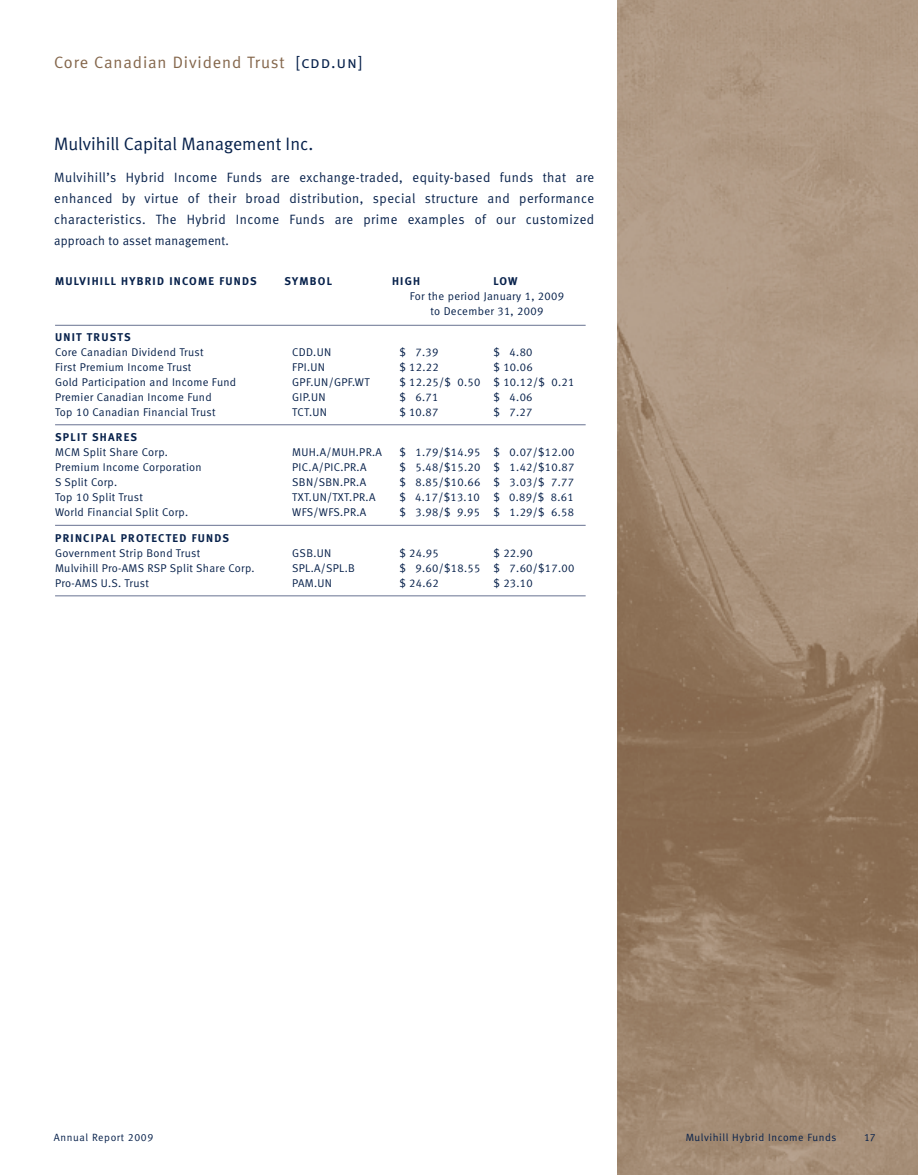
<style>
.page{position:relative;width:918px;height:1175px;background:#fff}
.page>*{position:absolute;margin:0;border:0;box-sizing:border-box;transform-origin:0 0}
.t1{font:18px "Meta Normal";color:#07214b}
.t2{font:16.5px "Meta Normal LF";letter-spacing:.055em;color:#84664b}
.t3{font:13.5px/21px "Meta Normal LF";letter-spacing:.04em;color:#07214b;text-align:justify}
.t4{font:12.75px "Meta Normal LF";letter-spacing:.015em;color:#07214b}
.t5{font:11.25px/15px "Meta Normal LF";letter-spacing:.03em;color:#07214b;text-align:center}
.t6{font:11.25px "Meta Bold LF";letter-spacing:.11em;color:#07214b}
.t7{font:10.5px "Meta Normal LF";letter-spacing:.055em;color:#07214b}
.s1{font-family:"Meta Normal LF Caps";color:#07214b}
</style>
<div class="page">
<img style="left:618px;top:0;width:300px;height:1174px">
<hr style="left:55px;top:325px;width:531px;height:1px;background:#687291">
<hr style="left:55px;top:424px;width:531px;height:1px;background:#687291">
<hr style="left:55px;top:525px;width:531px;height:1px;background:#687291">
<hr style="left:55px;top:595px;width:531px;height:1px;background:#687291">
<h2 class="t2" style="left:54px;top:57px;width:310px">Core Canadian Dividend Trust <span class="s1">[cdd.un]</span></h2>
<h1 class="t1" style="left:54px;top:138px;width:261px">Mulvihill Capital Management Inc.</h1>
<p class="t3" style="left:54px;top:168px;width:541px">Mulvihill’s Hybrid Income Funds are exchange-traded, equity-based funds that are enhanced by virtue of their broad distribution, special structure and performance characteristics. The Hybrid Income Funds are prime examples of our customized</p>
<p class="t4" style="left:54px;top:236px;width:176px">approach to asset management.</p>
<p class="t6" style="left:55px;top:277px;width:203px">MULVIHILL HYBRID INCOME FUNDS</p>
<p class="t6" style="left:285px;top:277px;width:49px">SYMBOL</p>
<p class="t6" style="left:392px;top:277px;width:30px">HIGH</p>
<p class="t6" style="left:493px;top:277px;width:26px">LOW</p>
<p class="t5" style="left:410px;top:290px;width:156px">For the period January 1, 2009 to December 31, 2009</p>
<p class="t6" style="left:55px;top:333px;width:77px">UNIT TRUSTS</p>
<p class="t5" style="left:55px;top:345px;width:150px">Core Canadian Dividend Trust</p>
<p class="t5" style="left:292px;top:345px;width:40px">CDD.UN</p>
<p class="t5" style="left:399px;top:345px;width:41px">$ 7.39</p>
<p class="t5" style="left:493px;top:345px;width:41px">$ 4.80</p>
<p class="t5" style="left:55px;top:360px;width:138px">First Premium Income Trust</p>
<p class="t5" style="left:292px;top:360px;width:34px">FPI.UN</p>
<p class="t5" style="left:399px;top:360px;width:41px">$ 12.22</p>
<p class="t5" style="left:493px;top:360px;width:41px">$ 10.06</p>
<p class="t5" style="left:55px;top:375px;width:183px">Gold Participation and Income Fund</p>
<p class="t5" style="left:292px;top:375px;width:79px">GPF.UN/GPF.WT</p>
<p class="t5" style="left:399px;top:375px;width:177px">$ 12.25/$ 0.50 $ 10.12/$ 0.21</p>
<p class="t5" style="left:55px;top:390px;width:158px">Premier Canadian Income Fund</p>
<p class="t5" style="left:292px;top:390px;width:35px">GIP.UN</p>
<p class="t5" style="left:399px;top:390px;width:41px">$ 6.71</p>
<p class="t5" style="left:493px;top:390px;width:41px">$ 4.06</p>
<p class="t5" style="left:55px;top:405px;width:162px">Top 10 Canadian Financial Trust</p>
<p class="t5" style="left:292px;top:405px;width:36px">TCT.UN</p>
<p class="t5" style="left:399px;top:405px;width:41px">$ 10.87</p>
<p class="t5" style="left:493px;top:405px;width:40px">$ 7.27</p>
<p class="t6" style="left:55px;top:433px;width:83px">SPLIT SHARES</p>
<p class="t5" style="left:55px;top:446px;width:114px">MCM Split Share Corp.</p>
<p class="t5" style="left:292px;top:446px;width:91px">MUH.A/MUH.PR.A</p>
<p class="t5" style="left:399px;top:446px;width:177px">$ 1.79/$14.95 $ 0.07/$12.00</p>
<p class="t5" style="left:55px;top:461px;width:148px">Premium Income Corporation</p>
<p class="t5" style="left:292px;top:461px;width:76px">PIC.A/PIC.PR.A</p>
<p class="t5" style="left:399px;top:461px;width:177px">$ 5.48/$15.20 $ 1.42/$10.87</p>
<p class="t5" style="left:55px;top:476px;width:64px">S Split Corp.</p>
<p class="t5" style="left:292px;top:476px;width:75px">SBN/SBN.PR.A</p>
<p class="t5" style="left:399px;top:476px;width:176px">$ 8.85/$10.66 $ 3.03/$ 7.77</p>
<p class="t5" style="left:55px;top:491px;width:89px">Top 10 Split Trust</p>
<p class="t5" style="left:292px;top:491px;width:85px">TXT.UN/TXT.PR.A</p>
<p class="t5" style="left:399px;top:491px;width:176px">$ 4.17/$13.10 $ 0.89/$ 8.61</p>
<p class="t5" style="left:55px;top:506px;width:135px">World Financial Split Corp.</p>
<p class="t5" style="left:292px;top:506px;width:76px">WFS/WFS.PR.A</p>
<p class="t5" style="left:399px;top:506px;width:176px">$ 3.98/$ 9.95 $ 1.29/$ 6.58</p>
<p class="t6" style="left:55px;top:534px;width:176px">PRINCIPAL PROTECTED FUNDS</p>
<p class="t5" style="left:55px;top:546px;width:147px">Government Strip Bond Trust</p>
<p class="t5" style="left:292px;top:546px;width:41px">GSB.UN</p>
<p class="t5" style="left:399px;top:546px;width:41px">$ 24.95</p>
<p class="t5" style="left:493px;top:546px;width:41px">$ 22.90</p>
<p class="t5" style="left:55px;top:561px;width:201px">Mulvihill Pro-AMS RSP Split Share Corp.</p>
<p class="t5" style="left:292px;top:561px;width:64px">SPL.A/SPL.B</p>
<p class="t5" style="left:399px;top:561px;width:177px">$ 9.60/$18.55 $ 7.60/$17.00</p>
<p class="t5" style="left:55px;top:576px;width:95px">Pro-AMS U.S. Trust</p>
<p class="t5" style="left:292px;top:576px;width:41px">PAM.UN</p>
<p class="t5" style="left:399px;top:576px;width:41px">$ 24.62</p>
<p class="t5" style="left:493px;top:576px;width:41px">$ 23.10</p>
<p class="t7" style="left:54px;top:1134px;width:101px">Annual Report 2009</p>
<p class="t7" style="left:686px;top:1134px;width:152px">Mulvihill Hybrid Income Funds</p>
<p class="t7" style="left:864px;top:1134px;width:13px">17</p>
</div>
